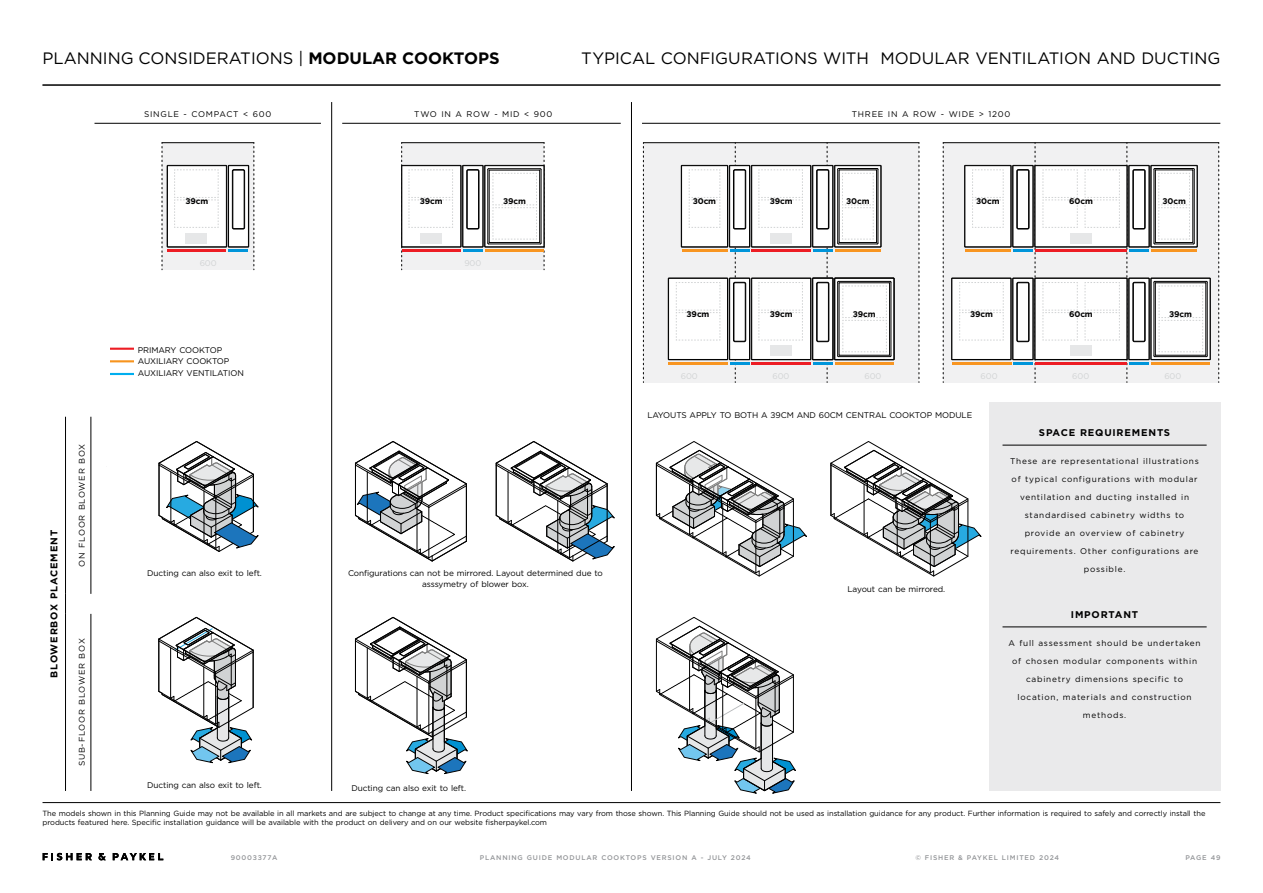
<style>
.page{position:relative;width:1263px;height:893px;background:#fff}
.page>*{position:absolute;margin:0;border:0;box-sizing:border-box;transform-origin:0 0}
.t1{font:16.5px "Gotham";color:#000}
.t2{font:700 9.75px "Gotham";letter-spacing:.085em;color:#000}
.t3{font:8.25px/18px "Gotham";letter-spacing:.09em;color:#000;text-align:center}
.t4{font:8.25px/11.2px "Gotham";letter-spacing:-.01em;color:#000;text-align:center}
.t5{font:700 8.25px "Gotham";letter-spacing:-.01em;color:#000}
.t6{font:8.25px "Gotham";color:#d1d3d4}
.t7{font:7.5px/9px "Gotham";letter-spacing:-.01em;color:#000}
.t8{font:500 6.75px "Gotham";letter-spacing:.115em;color:#939598}
.s1{font-weight:700}
</style>
<div class="page">
<hr style="left:43px;top:85px;width:1177px;height:1px;background:#000">
<svg style="left:43px;top:853px;width:49px;height:7px"></svg>
<svg style="left:98px;top:853px;width:8px;height:7px"></svg>
<svg style="left:113px;top:853px;width:50px;height:7px"></svg>
<hr style="left:43px;top:802px;width:1177px;height:1px;background:#000">
<svg style="left:656px;top:441px;width:151px;height:135px"></svg>
<hr style="left:689px;top:484px;width:1px;height:51px;background:#010101">
<hr style="left:722px;top:503px;width:1px;height:51px;background:#010101">
<svg style="left:831px;top:441px;width:150px;height:135px"></svg>
<hr style="left:864px;top:484px;width:1px;height:51px;background:#010101">
<hr style="left:897px;top:503px;width:1px;height:51px;background:#010101">
<svg style="left:656px;top:617px;width:140px;height:177px"></svg>
<hr style="left:402px;top:142px;width:142px;height:1px;background:#010101">
<svg style="left:401px;top:143px;width:144px;height:127px"></svg>
<hr style="left:162px;top:142px;width:92px;height:1px;background:#010101">
<svg style="left:162px;top:143px;width:93px;height:127px"></svg>
<div style="left:643px;top:143px;width:276px;height:239px;background:#f1f1f2"></div>
<hr style="left:643px;top:142px;width:276px;height:1px;background:#010101">
<svg style="left:643px;top:143px;width:1px;height:240px"></svg>
<svg style="left:919px;top:143px;width:1px;height:240px"></svg>
<svg style="left:668px;top:143px;width:226px;height:240px"></svg>
<div style="left:943px;top:143px;width:276px;height:239px;background:#f1f1f2"></div>
<svg style="left:943px;top:143px;width:1px;height:240px"></svg>
<svg style="left:1218px;top:143px;width:1px;height:240px"></svg>
<svg style="left:951px;top:143px;width:260px;height:240px"></svg>
<hr style="left:943px;top:142px;width:276px;height:1px;background:#010101">
<hr style="left:168px;top:249px;width:58px;height:3px;background:#ed1d24">
<hr style="left:229px;top:249px;width:19px;height:3px;background:#0095da">
<svg style="left:355px;top:441px;width:112px;height:120px"></svg>
<svg style="left:496px;top:441px;width:119px;height:120px"></svg>
<hr style="left:508px;top:472px;width:1px;height:50px;background:#010101">
<hr style="left:557px;top:501px;width:1px;height:50px;background:#010101">
<svg style="left:355px;top:617px;width:113px;height:157px"></svg>
<svg style="left:158px;top:617px;width:96px;height:146px"></svg>
<svg style="left:159px;top:441px;width:100px;height:111px"></svg>
<hr style="left:631px;top:102px;width:1px;height:689px;background:#000">
<hr style="left:331px;top:102px;width:1px;height:689px;background:#000">
<hr style="left:402px;top:249px;width:59px;height:3px;background:#ed1d24">
<hr style="left:463px;top:249px;width:20px;height:3px;background:#0095da">
<hr style="left:485px;top:249px;width:59px;height:3px;background:#f89521">
<hr style="left:752px;top:249px;width:59px;height:3px;background:#ed1d24">
<hr style="left:813px;top:249px;width:20px;height:3px;background:#0095da">
<hr style="left:730px;top:249px;width:20px;height:3px;background:#0095da">
<hr style="left:835px;top:249px;width:45px;height:3px;background:#f89521">
<hr style="left:682px;top:249px;width:45px;height:3px;background:#f89521">
<hr style="left:752px;top:362px;width:59px;height:2px;background:#ed1d24">
<hr style="left:813px;top:362px;width:20px;height:3px;background:#0095da">
<hr style="left:729px;top:362px;width:20px;height:3px;background:#0095da">
<hr style="left:835px;top:362px;width:59px;height:3px;background:#f89521">
<hr style="left:668px;top:362px;width:59px;height:3px;background:#f89521">
<hr style="left:1035px;top:249px;width:92px;height:3px;background:#ed1d24">
<hr style="left:1129px;top:249px;width:20px;height:3px;background:#0095da">
<hr style="left:1013px;top:249px;width:20px;height:3px;background:#0095da">
<hr style="left:1151px;top:249px;width:45px;height:3px;background:#f89521">
<hr style="left:965px;top:249px;width:45px;height:3px;background:#f89521">
<hr style="left:1035px;top:362px;width:92px;height:2px;background:#ed1d24">
<hr style="left:1129px;top:362px;width:20px;height:3px;background:#0095da">
<hr style="left:1013px;top:362px;width:20px;height:3px;background:#0095da">
<hr style="left:1151px;top:362px;width:59px;height:3px;background:#f89521">
<hr style="left:952px;top:362px;width:59px;height:3px;background:#f89521">
<hr style="left:94px;top:123px;width:227px;height:1px;background:#000">
<hr style="left:342px;top:123px;width:279px;height:1px;background:#000">
<hr style="left:642px;top:123px;width:578px;height:1px;background:#000">
<hr style="left:65px;top:614px;width:1px;height:177px;background:#000">
<svg style="left:65px;top:594px;width:1px;height:20px"></svg>
<hr style="left:65px;top:417px;width:1px;height:177px;background:#000">
<hr style="left:91px;top:614px;width:1px;height:177px;background:#000">
<hr style="left:91px;top:417px;width:1px;height:177px;background:#000">
<hr style="left:111px;top:360px;width:22px;height:2px;background:#f7941e">
<hr style="left:111px;top:373px;width:22px;height:2px;background:#00aeef">
<hr style="left:111px;top:348px;width:22px;height:2px;background:#ed1d24">
<div style="left:989px;top:403px;width:231px;height:388px;background:#eaeaeb"></div>
<hr style="left:1002px;top:445px;width:204px;height:1px;background:#000">
<hr style="left:1002px;top:627px;width:204px;height:1px;background:#000">
<h1 class="t1" style="left:43px;top:47px;width:459px">PLANNING CONSIDERATIONS | <span class="s1">MODULAR COOKTOPS</span></h1>
<h1 class="t1" style="left:581px;top:47px;width:641px">TYPICAL CONFIGURATIONS WITH MODULAR VENTILATION AND DUCTING</h1>
<p class="t3" style="left:144px;top:105px;width:129px">SINGLE - COMPACT &lt; 600</p>
<p class="t3" style="left:414px;top:105px;width:140px">TWO IN A ROW - MID &lt; 900</p>
<p class="t3" style="left:852px;top:105px;width:160px">THREE IN A ROW - WIDE &gt; 1200</p>
<p class="t5" style="left:420px;top:196px;width:24px">39cm</p>
<p class="t5" style="left:186px;top:196px;width:24px">39cm</p>
<p class="t5" style="left:503px;top:196px;width:24px">39cm</p>
<p class="t5" style="left:693px;top:196px;width:25px">30cm</p>
<p class="t5" style="left:770px;top:196px;width:24px">39cm</p>
<p class="t5" style="left:846px;top:196px;width:25px">30cm</p>
<p class="t5" style="left:976px;top:196px;width:25px">30cm</p>
<p class="t5" style="left:1069px;top:196px;width:25px">60cm</p>
<p class="t5" style="left:1162px;top:196px;width:25px">30cm</p>
<p class="t6" style="left:200px;top:258px;width:18px">600</p>
<p class="t6" style="left:464px;top:258px;width:18px">900</p>
<p class="t5" style="left:687px;top:309px;width:24px">39cm</p>
<p class="t5" style="left:770px;top:309px;width:24px">39cm</p>
<p class="t5" style="left:853px;top:309px;width:24px">39cm</p>
<p class="t5" style="left:970px;top:309px;width:24px">39cm</p>
<p class="t5" style="left:1069px;top:309px;width:25px">60cm</p>
<p class="t5" style="left:1169px;top:309px;width:24px">39cm</p>
<p class="t2" style="left:48px;top:678px;width:149px;rotate:-90deg">BLOWERBOX PLACEMENT</p>
<p class="t3" style="left:73px;top:567px;width:124px;rotate:-90deg">ON FLOOR BLOWER BOX</p>
<p class="t3" style="left:73px;top:766px;width:129px;rotate:-90deg">SUB-FLOOR BLOWER BOX</p>
<p class="t4" style="left:138px;top:344px;width:108px;text-align:left">PRIMARY COOKTOP<br>AUXILIARY COOKTOP<br>AUXILIARY VENTILATION</p>
<p class="t4" style="left:147px;top:567px;width:116px">Ducting can also exit to left.</p>
<p class="t4" style="left:147px;top:780px;width:116px">Ducting can also exit to left.</p>
<p class="t4" style="left:348px;top:567px;width:256px">Configurations can not be mirrored. Layout determined due to asssymetry of blower box.</p>
<p class="t4" style="left:351px;top:782px;width:116px">Ducting can also exit to left.</p>
<p class="t6" style="left:681px;top:370px;width:18px">600</p>
<p class="t6" style="left:772px;top:370px;width:18px">600</p>
<p class="t6" style="left:864px;top:370px;width:18px">600</p>
<p class="t6" style="left:981px;top:370px;width:18px">600</p>
<p class="t6" style="left:1072px;top:370px;width:18px">600</p>
<p class="t6" style="left:1164px;top:370px;width:18px">600</p>
<p class="t4" style="left:647px;top:409px;width:326px">LAYOUTS APPLY TO BOTH A 39CM AND 60CM CENTRAL COOKTOP MODULE</p>
<p class="t4" style="left:847px;top:584px;width:99px">Layout can be mirrored.</p>
<p class="t2" style="left:1039px;top:427px;width:133px">SPACE REQUIREMENTS</p>
<p class="t3" style="left:1010px;top:452px;width:190px">These are representational illustrations of typical configurations with modular ventilation and ducting installed in standardised cabinetry widths to provide an overview of cabinetry requirements. Other configurations are possible.</p>
<p class="t2" style="left:1071px;top:608px;width:69px">IMPORTANT</p>
<p class="t3" style="left:1008px;top:634px;width:194px">A full assessment should be undertaken of chosen modular components within cabinetry dimensions specific to location, materials and construction methods.</p>
<p class="t7" style="left:43px;top:809px;width:1164px">The models shown in this Planning Guide may not be available in all markets and are subject to change at any time. Product specifications may vary from those shown. This Planning Guide should not be used as installation guidance for any product. Further information is required to safely and correctly install the products featured here. Specific installation guidance will be available with the product on delivery and on our website fisherpaykel.com</p>
<p class="t8" style="left:231px;top:854px;width:48px">90003377A</p>
<p class="t8" style="left:480px;top:854px;width:96px">PLANNING GUIDE MODULAR</p>
<p class="t8" style="left:601px;top:854px;width:42px">COOKTOPS</p>
<p class="t8" style="left:651px;top:854px;width:102px">VERSION A - JULY 2024</p>
<p class="t8" style="left:915px;top:854px;width:145px">© FISHER &amp; PAYKEL LIMITED 2024</p>
<p class="t8" style="left:1185px;top:854px;width:36px">PAGE 49</p>
</div>
